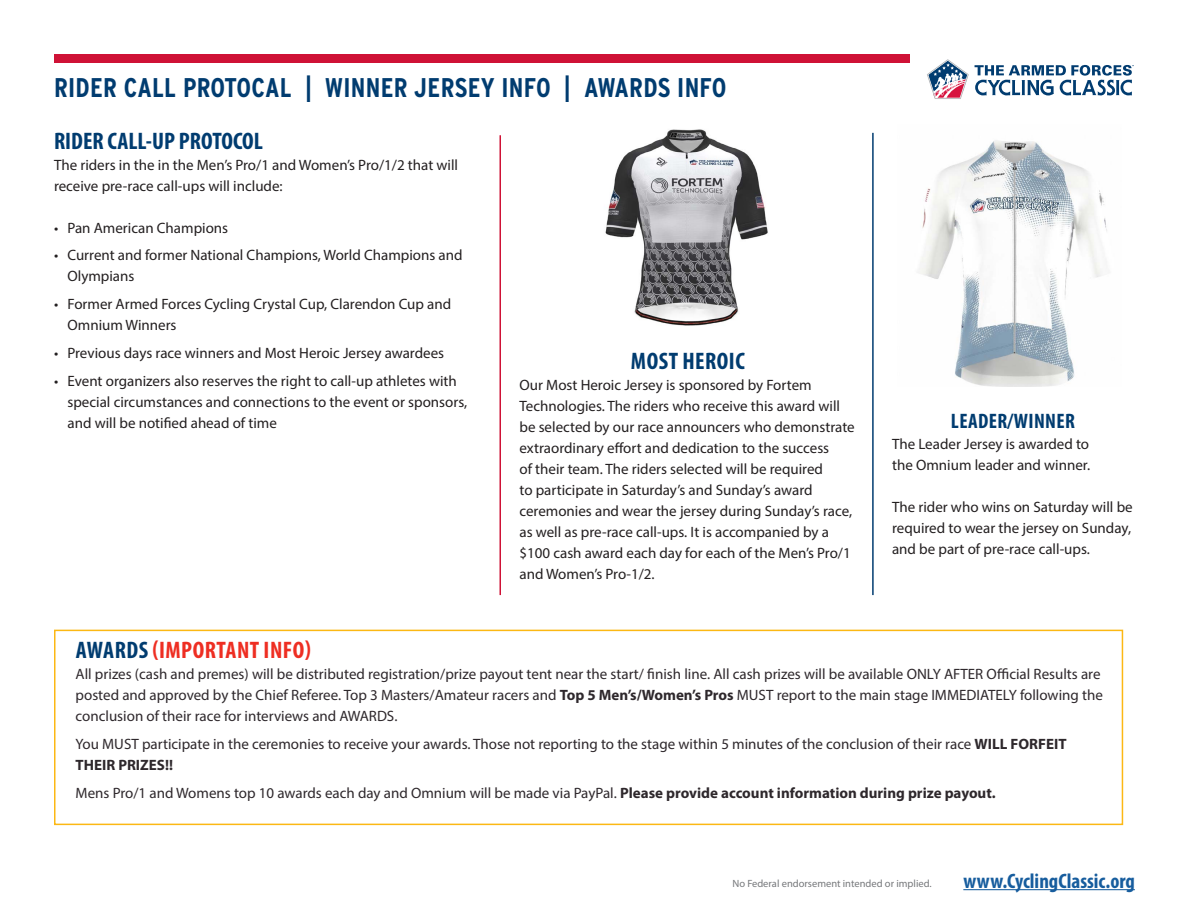
<style>
.page{position:relative;width:1188px;height:918px;background:#fff}
.page>*{position:absolute;margin:0;border:0;box-sizing:border-box;transform-origin:0 0}
.t1{font:700 27px "Interstate Condensed";letter-spacing:.01em;color:#013c70}
.t2{font:700 condensed 24px "Myriad Pro";letter-spacing:.02em;color:#ee2e22}
.t3{font:700 condensed 24px "Myriad Pro";color:#013c70}
.t4{font:700 condensed 24px "Myriad Pro";letter-spacing:.02em;color:#013c70}
.t5{font:700 condensed 21px "Myriad Pro";color:#175d9e}
.t6{font:700 condensed 21px "Myriad Pro";letter-spacing:.02em;color:#013c70}
.t7{font:15px/21px "Myriad Pro";color:#231f20}
.t8{font:15px/21px "Myriad Pro";color:#2e282c}
.t9{font:10.5px "Myriad Pro";color:#76787b}
.s1{color:#013c70}
.s2{font-weight:700}
</style>
<div class="page">
<div style="left:54px;top:630px;width:1069px;height:195px;border:2px solid #fcb814"></div>
<hr style="left:963px;top:889px;width:172px;height:1px;background:#175d9e">
<div style="left:54px;top:54px;width:855px;height:8px;background:#cf1236"></div>
<svg style="left:975px;top:65px;width:159px;height:31px"></svg>
<svg style="left:927px;top:59px;width:42px;height:40px"></svg>
<hr style="left:500px;top:135px;width:1px;height:460px;background:#cf1236">
<hr style="left:872px;top:133px;width:2px;height:462px;background:#013c70">
<img style="left:605px;top:129px;width:163px;height:197px">
<img style="left:918px;top:140px;width:189px;height:246px">
<p class="t1" style="left:54px;top:73px;width:674px">RIDER CALL PROTOCAL | WINNER JERSEY INFO | AWARDS INFO</p>
<p class="t3" style="left:54px;top:126px;width:210px">RIDER CALL-UP PROTOCOL</p>
<p class="t7" style="left:54px;top:154px;width:406px">The riders in the in the Men’s Pro/1 and Women’s Pro/1/2 that will receive pre-race call-ups will include:</p>
<p class="t7" style="left:54px;top:217px;width:176px">• Pan American Champions</p>
<p class="t7" style="left:68px;top:245px;width:397px;text-indent:-14px">• Current and former National Champions, World Champions and<br>Olympians</p>
<p class="t7" style="left:68px;top:293px;width:385px;text-indent:-14px">• Former Armed Forces Cycling Crystal Cup, Clarendon Cup and<br>Omnium Winners</p>
<p class="t7" style="left:54px;top:342px;width:392px">• Previous days race winners and Most Heroic Jersey awardees</p>
<p class="t7" style="left:68px;top:370px;width:401px;text-indent:-14px">• Event organizers also reserves the right to call-up athletes with special circumstances and connections to the event or sponsors, and will be notified ahead of time</p>
<p class="t4" style="left:631px;top:346px;width:115px">MOST HEROIC</p>
<p class="t7" style="left:519px;top:374px;width:337px">Our Most Heroic Jersey is sponsored by Fortem Technologies. The riders who receive this award will be selected by our race announcers who demonstrate extraordinary effort and dedication to the success<br>of their team. The riders selected will be required<br>to participate in Saturday’s and Sunday’s award ceremonies and wear the jersey during Sunday’s race, as well as pre-race call-ups. It is accompanied by a $100 cash award each day for each of the Men’s Pro/1 and Women’s Pro-1/2.</p>
<p class="t6" style="left:951px;top:408px;width:126px">LEADER/WINNER</p>
<p class="t7" style="left:892px;top:434px;width:200px">The Leader Jersey is awarded to the Omnium leader and winner.</p>
<p class="t7" style="left:892px;top:497px;width:242px;text-align:justify">The rider who wins on Saturday will be required to wear the jersey on Sunday, and be part of pre-race call-ups.</p>
<p class="t2" style="left:76px;top:635px;width:237px"><span class="s1">AWARDS</span> (IMPORTANT INFO)</p>
<p class="t8" style="left:76px;top:664px;width:1029px">All prizes (cash and premes) will be distributed registration/prize payout tent near the start/ finish line. All cash prizes will be available ONLY AFTER Official Results are posted and approved by the Chief Referee. Top 3 Masters/Amateur racers and <span class="s2">Top 5 Men’s/Women’s Pros</span> MUST report to the main stage IMMEDIATELY following the conclusion of their race for interviews and AWARDS.</p>
<p class="t8" style="left:76px;top:733px;width:992px">You MUST participate in the ceremonies to receive your awards. Those not reporting to the stage within 5 minutes of the conclusion of their race <span class="s2">WILL FORFEIT<br>THEIR PRIZES!!</span></p>
<p class="t8" style="left:76px;top:782px;width:922px">Mens Pro/1 and Womens top 10 awards each day and Omnium will be made via PayPal. <span class="s2">Please provide account information during prize payout.</span></p>
<p class="t9" style="left:732px;top:877px;width:201px">No Federal endorsement intended or implied.</p>
<p class="t5" style="left:963px;top:867px;width:173px">www.CyclingClassic.org</p>
</div>
